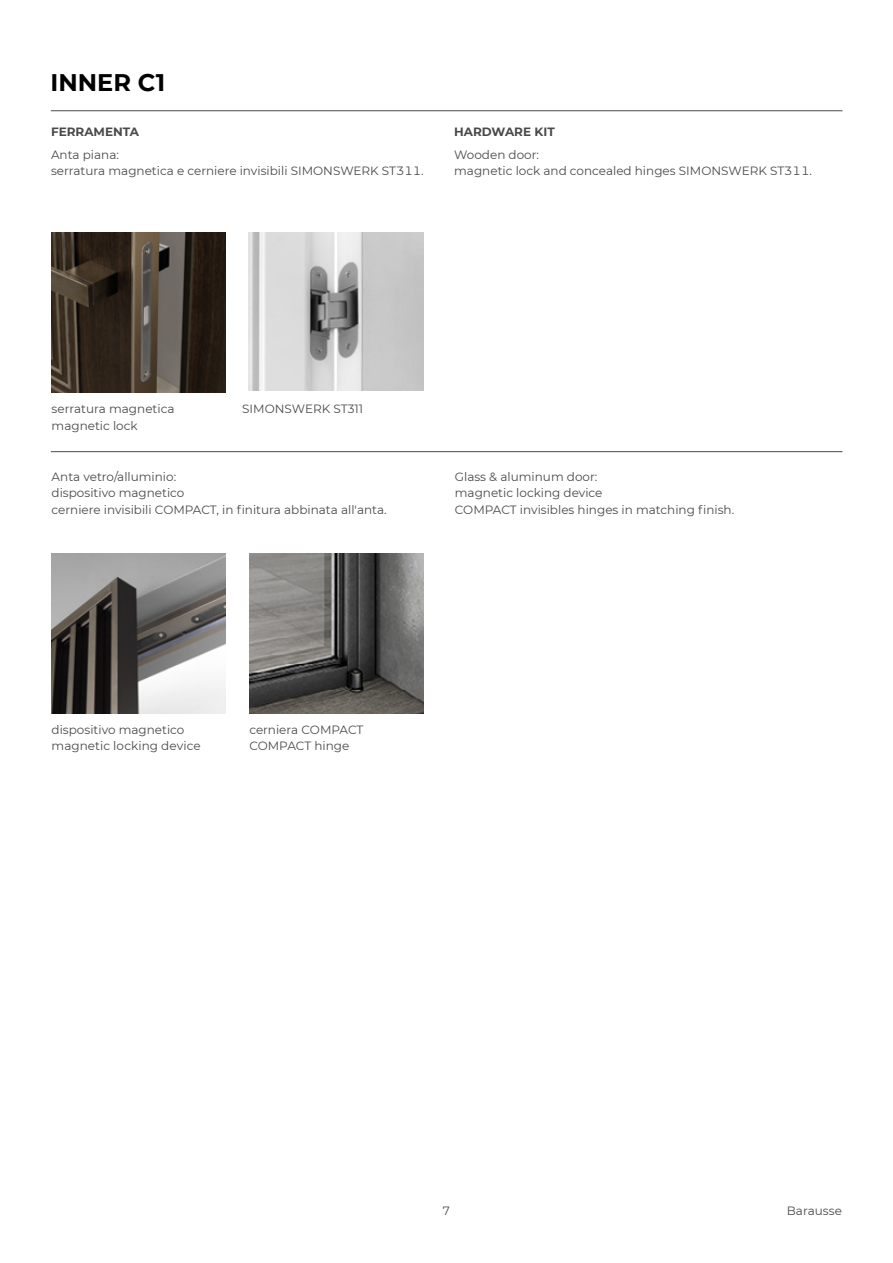
<style>
.page{position:relative;width:893px;height:1263px;background:#fff}
.page>*{position:absolute;margin:0;border:0;box-sizing:border-box;transform-origin:0 0}
.t1{font:700 24px "Montserrat";color:#000}
.t2{font:12px/16.5px "Montserrat";color:#4a4a49}
.t3{font:700 12px "Montserrat";color:#4a4a49}
</style>
<div class="page">
<hr style="left:51px;top:451px;width:791px;height:1px;background:#4a4a49">
<hr style="left:51px;top:110px;width:791px;height:1px;background:#4a4a49">
<img style="left:51px;top:233px;width:174px;height:160px">
<img style="left:249px;top:233px;width:174px;height:157px">
<img style="left:249px;top:553px;width:175px;height:161px">
<img style="left:52px;top:553px;width:174px;height:161px">
<h1 class="t1" style="left:51px;top:65px;width:116px">INNER C1</h1>
<p class="t3" style="left:51px;top:123px;width:89px">FERRAMENTA</p>
<p class="t3" style="left:454px;top:123px;width:102px">HARDWARE KIT</p>
<p class="t2" style="left:51px;top:146px;width:374px">Anta piana:<br>serratura magnetica e cerniere invisibili SIMONSWERK ST311.</p>
<p class="t2" style="left:454px;top:146px;width:359px">Wooden door:<br>magnetic lock and concealed hinges SIMONSWERK ST311.</p>
<p class="t2" style="left:52px;top:400px;width:124px">serratura magnetica magnetic lock</p>
<p class="t2" style="left:242px;top:400px;width:122px">SIMONSWERK ST311</p>
<p class="t2" style="left:52px;top:468px;width:337px">Anta vetro/alluminio:<br>dispositivo magnetico<br>cerniere invisibili COMPACT, in finitura abbinata all'anta.</p>
<p class="t2" style="left:455px;top:468px;width:281px">Glass &amp; aluminum door:<br>magnetic locking device<br>COMPACT invisibles hinges in matching finish.</p>
<p class="t2" style="left:52px;top:721px;width:151px">dispositivo magnetico magnetic locking device</p>
<p class="t2" style="left:249px;top:721px;width:116px">cerniera COMPACT<br>COMPACT hinge</p>
<p class="t2" style="left:443px;top:1202px;width:9px">7</p>
<p class="t2" style="left:787px;top:1202px;width:57px">Barausse</p>
</div>
